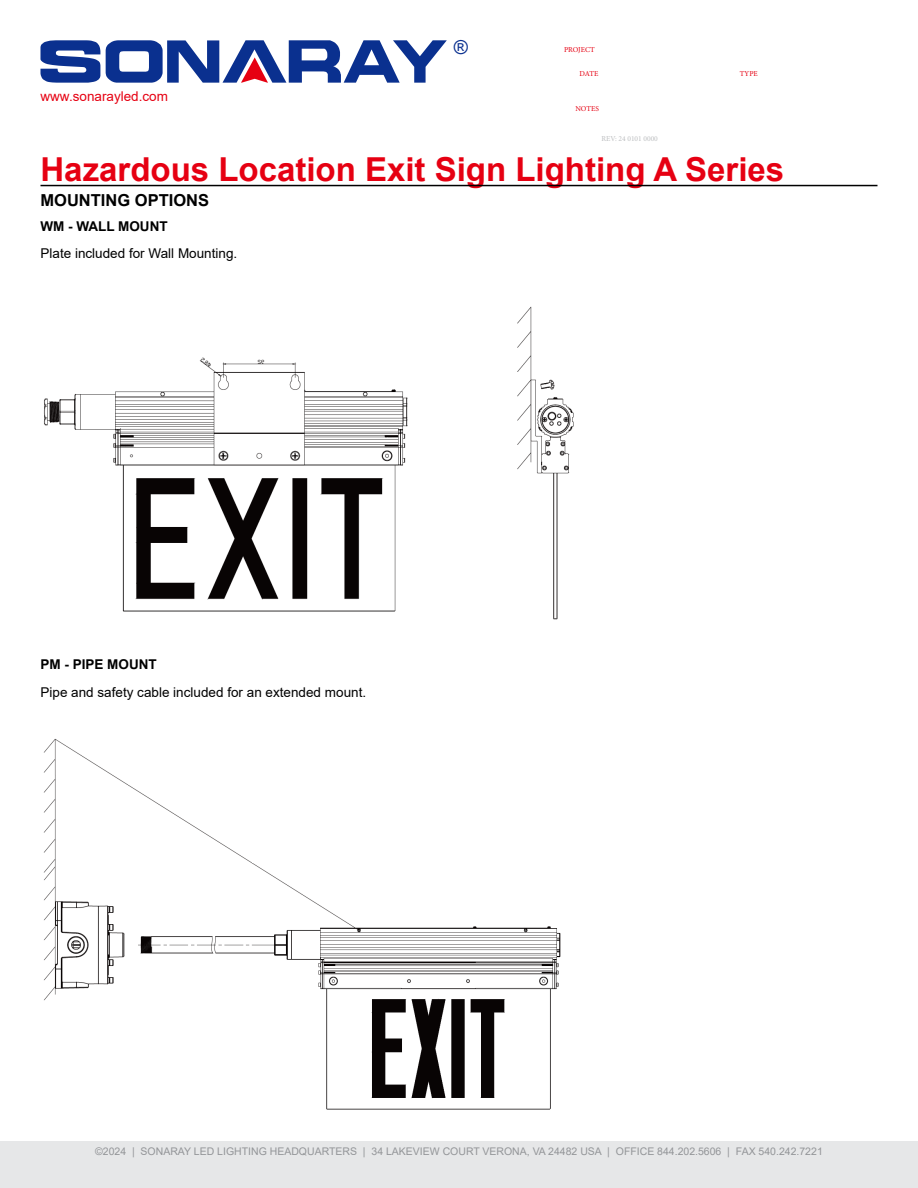
<style>
.page{position:relative;width:918px;height:1188px;background:#fff}
.page>*{position:absolute;margin:0;border:0;box-sizing:border-box;transform-origin:0 0}
.t1{font:700 33px "Arial";color:#e60012}
.t2{font:19.2px "Arial";color:#0a308f}
.t3{font:700 16.5px "Arial";color:#000}
.t4{font:13.5px "Arial";color:#000}
.t5{font:700 13.5px "Arial";color:#000}
.t6{font:13.5px "Arial";color:#e60012}
.t7{font:10.5px "Arial";color:#939598}
.t8{font:7.5px "Minion Pro";letter-spacing:-.005em;color:#e60012}
.t9{font:7.5px "Minion Pro";color:#bcbec0}
</style>
<div class="page">
<img style="left:44px;top:306px;width:530px;height:314px">
<img style="left:43px;top:738px;width:518px;height:372px">
<div style="left:252px;top:785px;width:265px;height:77px;background:#fff"></div>
<div style="left:0;top:1142px;width:918px;height:46px;background:#e6e7e8"></div>
<svg style="left:40px;top:40px;width:60px;height:43px"></svg>
<svg style="left:106px;top:40px;width:341px;height:43px"></svg>
<hr style="left:40px;top:185px;width:838px;height:1px;background:#000">
<p class="t6" style="left:40px;top:87px;width:129px">www.sonarayled.com</p>
<h2 class="t2" style="left:454px;top:34px;width:16px">®</h2>
<p class="t8" style="left:564px;top:45px;width:32px">PROJECT</p>
<p class="t8" style="left:580px;top:69px;width:20px">DATE</p>
<p class="t8" style="left:740px;top:69px;width:20px">TYPE</p>
<p class="t8" style="left:575px;top:104px;width:25px">NOTES</p>
<p class="t9" style="left:602px;top:134px;width:58px">REV: 24 0101 0000</p>
<h1 class="t1" style="left:40px;top:146px;width:745px">Hazardous Location Exit Sign Lighting A Series</h1>
<h3 class="t3" style="left:40px;top:188px;width:170px">MOUNTING OPTIONS</h3>
<p class="t5" style="left:40px;top:216px;width:129px">WM - WALL MOUNT</p>
<p class="t4" style="left:40px;top:244px;width:198px">Plate included for Wall Mounting.</p>
<p class="t5" style="left:40px;top:655px;width:118px">PM - PIPE MOUNT</p>
<p class="t4" style="left:40px;top:683px;width:327px">Pipe and safety cable included for an extended mount.</p>
<p class="t7" style="left:95px;top:1144px;width:729px">©2024 | SONARAY LED LIGHTING HEADQUARTERS | 34 LAKEVIEW COURT VERONA, VA 24482 USA | OFFICE 844.202.5606 | FAX 540.242.7221</p>
</div>
